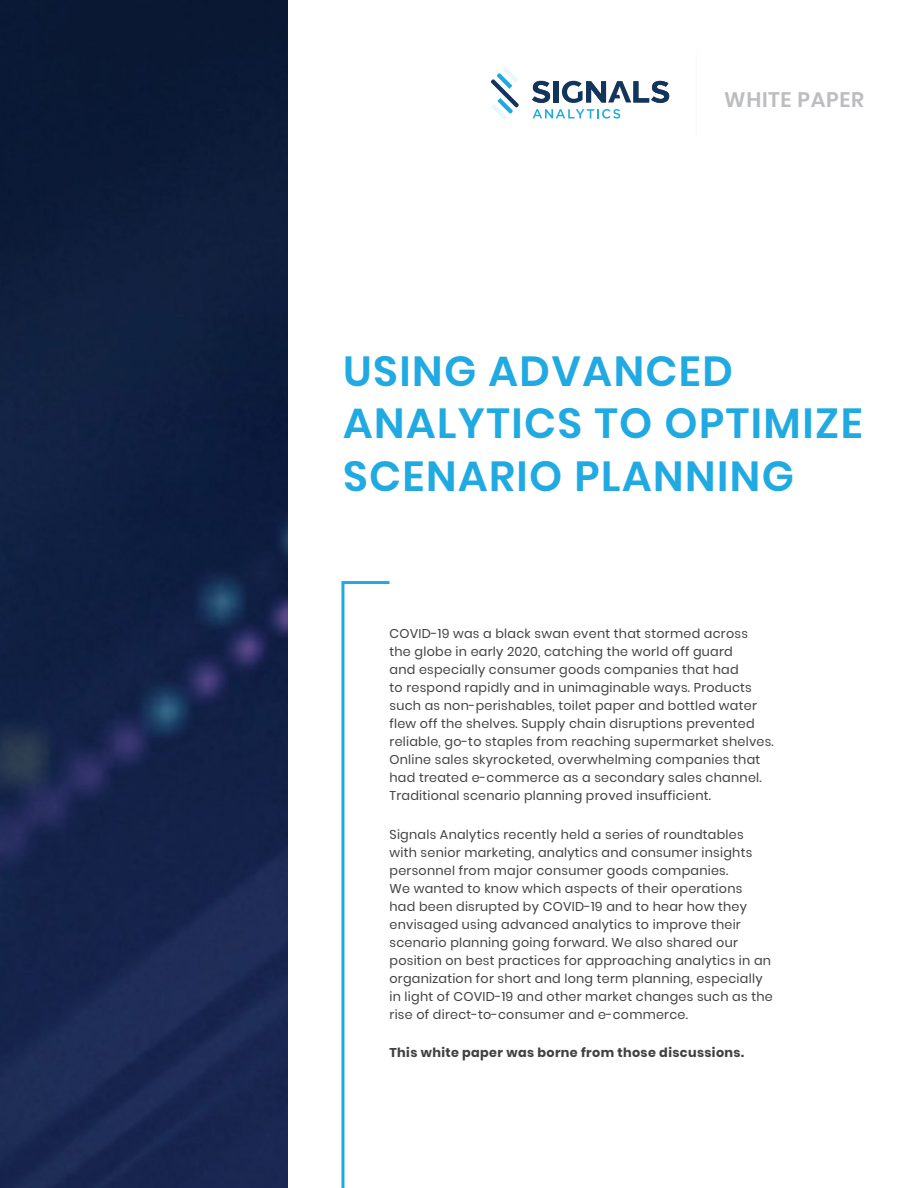
<style>
.page{position:relative;width:918px;height:1188px;background:#fff}
.page>*{position:absolute;margin:0;border:0;box-sizing:border-box;transform-origin:0 0}
._01_Heading_Title{font:600 42px/52.5px "Poppins";letter-spacing:.035em;color:#21aae2}
._08_body{font:600 21px "Poppins";letter-spacing:.03em;color:#bcbdc0}
._08_body-2{font:12.75px/18px "Poppins";letter-spacing:.02em;color:#414141}
._08_body-3{font:700 12.75px "Poppins";letter-spacing:.03em;color:#414141}
</style>
<div class="page">
<img style="left:0;top:0;width:288px;height:1188px">
<svg style="left:341px;top:581px;width:49px;height:607px"></svg>
<svg style="left:533px;top:109px;width:87px;height:10px"></svg>
<svg style="left:532px;top:81px;width:18px;height:22px"></svg>
<div style="left:553px;top:81px;width:5px;height:21px;background:#14355b"></div>
<svg style="left:562px;top:81px;width:107px;height:22px"></svg>
<svg style="left:491px;top:67px;width:28px;height:52px"></svg>
<hr style="left:696px;top:54px;width:1px;height:83px;background:#f9f9f9">
<p class="_08_body" style="left:724px;top:88px;width:141px">WHITE PAPER</p>
<p class="_01_Heading_Title" style="left:343px;top:345px;width:521px">USING ADVANCED<br>ANALYTICS TO OPTIMIZE<br>SCENARIO PLANNING</p>
<p class="_08_body-2" style="left:390px;top:625px;width:386px">COVID-19 was a black swan event that stormed across<br>the globe in early 2020, catching the world off guard<br>and especially consumer goods companies that had<br>to respond rapidly and in unimaginable ways. Products such as non-perishables, toilet paper and bottled water flew off the shelves. Supply chain disruptions prevented reliable, go-to staples from reaching supermarket shelves.<br>Online sales skyrocketed, overwhelming companies that had treated e-commerce as a secondary sales channel.<br>Traditional scenario planning proved insufficient.</p>
<p class="_08_body-2" style="left:390px;top:825px;width:385px">Signals Analytics recently held a series of roundtables with senior marketing, analytics and consumer insights personnel from major consumer goods companies.<br>We wanted to know which aspects of their operations<br>had been disrupted by COVID-19 and to hear how they envisaged using advanced analytics to improve their scenario planning going forward. We also shared our position on best practices for approaching analytics in an organization for short and long term planning, especially in light of COVID-19 and other market changes such as the rise of direct-to-consumer and e-commerce.</p>
<p class="_08_body-3" style="left:390px;top:1045px;width:356px">This white paper was borne from those discussions.</p>
</div>
